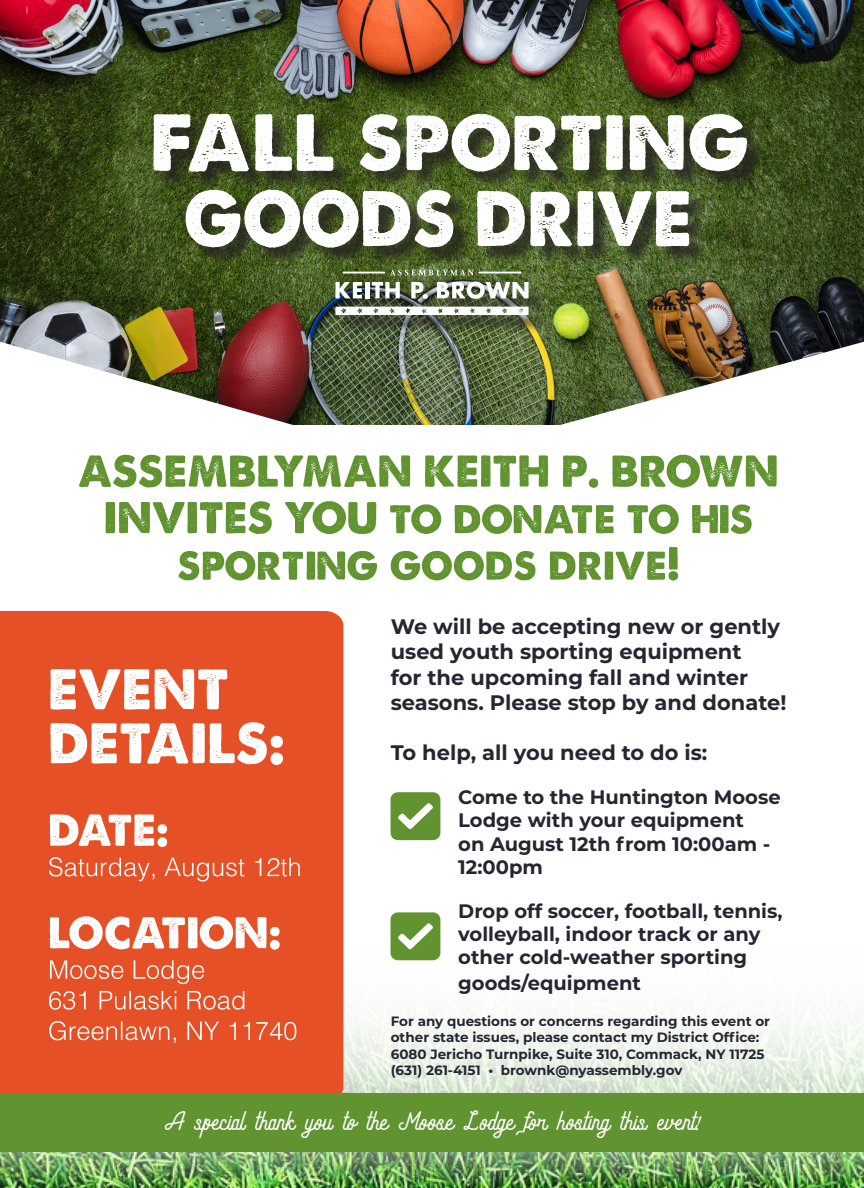
<style>
.page{position:relative;width:864px;height:1188px;background:#fff}
.page>*{position:absolute;margin:0;border:0;box-sizing:border-box;transform-origin:0 0}
.t1{font:700 21px/25.2px "Montserrat";color:#272532}
.t2{font:21px "Andara Script Demo";color:#fff}
.t3{font:700 19.5px/23.4px "Montserrat";color:#272532}
.t4{font:700 13.5px/16.2px "Montserrat";color:#272532}
.s1{font-family:"Adobe Garamond Pro";font-style:italic}
</style>
<div class="page">
<img style="left:0;top:892px;width:864px;height:296px">
<div style="left:0;top:611px;width:343px;height:483px;background:#e55027"></div>
<img style="left:0;top:0;width:864px;height:425px">
<div style="left:188px;top:193px;width:520px;height:73px;background:#231f20;opacity:.75"></div>
<svg style="left:186px;top:190px;width:503px;height:58px"></svg>
<svg style="left:391px;top:792px;width:49px;height:48px;background:#78a24f"></svg>
<svg style="left:391px;top:912px;width:49px;height:48px;background:#78a34f"></svg>
<div style="left:0;top:1094px;width:864px;height:58px;background:#619331"></div>
<div style="left:338px;top:272px;width:209px;height:61px;background:#231f20;opacity:.75"></div>
<svg style="left:390px;top:270px;width:84px;height:5px"></svg>
<hr style="left:343px;top:272px;width:42px;height:1px;background:#fff">
<hr style="left:478px;top:272px;width:43px;height:1px;background:#fff">
<svg style="left:335px;top:282px;width:27px;height:16px"></svg>
<div style="left:365px;top:282px;width:5px;height:16px;background:#fff"></div>
<svg style="left:372px;top:282px;width:28px;height:16px"></svg>
<svg style="left:411px;top:282px;width:17px;height:17px"></svg>
<svg style="left:437px;top:282px;width:92px;height:17px"></svg>
<svg style="left:335px;top:307px;width:194px;height:8px"></svg>
<svg style="left:179px;top:547px;width:499px;height:33px"></svg>
<svg style="left:106px;top:501px;width:646px;height:33px"></svg>
<svg style="left:79px;top:455px;width:698px;height:33px"></svg>
<svg style="left:49px;top:1021px;width:247px;height:22px;background:#e96d4b"></svg>
<svg style="left:49px;top:991px;width:195px;height:19px;background:#ea7656"></svg>
<svg style="left:50px;top:960px;width:154px;height:24px;background:#e96f4e"></svg>
<svg style="left:50px;top:916px;width:230px;height:34px"></svg>
<svg style="left:49px;top:857px;width:251px;height:25px;background:#e96b49"></svg>
<svg style="left:50px;top:814px;width:117px;height:33px"></svg>
<svg style="left:50px;top:722px;width:233px;height:43px"></svg>
<svg style="left:50px;top:669px;width:178px;height:41px"></svg>
<div style="left:156px;top:116px;width:609px;height:74px;background:#231f20;opacity:.75"></div>
<svg style="left:360px;top:114px;width:387px;height:58px"></svg>
<svg style="left:153px;top:114px;width:181px;height:58px"></svg>
<p class="t1" style="left:391px;top:613px;width:397px">We will be accepting new or gently used youth sporting equipment<br>for the upcoming fall and winter seasons. Please stop by and donate!</p>
<p class="t1" style="left:391px;top:739px;width:318px">To help, all you need to do is:</p>
<p class="t3" style="left:458px;top:784px;width:324px">Come to the Huntington Moose<br>Lodge with your equipment<br>on August 12th from 10:00am -<br>12:00pm</p>
<p class="t3" style="left:458px;top:898px;width:326px">Drop off soccer, football, tennis, volleyball, indoor track or any other cold-weather sporting</p>
<p class="t3" style="left:458px;top:970px;width:184px">goods/equipment</p>
<p class="t4" style="left:391px;top:1013px;width:381px">For any questions or concerns regarding this event or other state issues, please contact my District Office:</p>
<p class="t4" style="left:391px;top:1045px;width:375px">6080 Jericho Turnpike, Suite 310, Commack, NY 11725 (631) 261-4151 • brownk@nyassembly.gov</p>
<p class="t2" style="left:164px;top:1111px;width:537px">A special thank you to the Moose Lodge for hosting this event<span class="s1">!</span></p>
</div>
